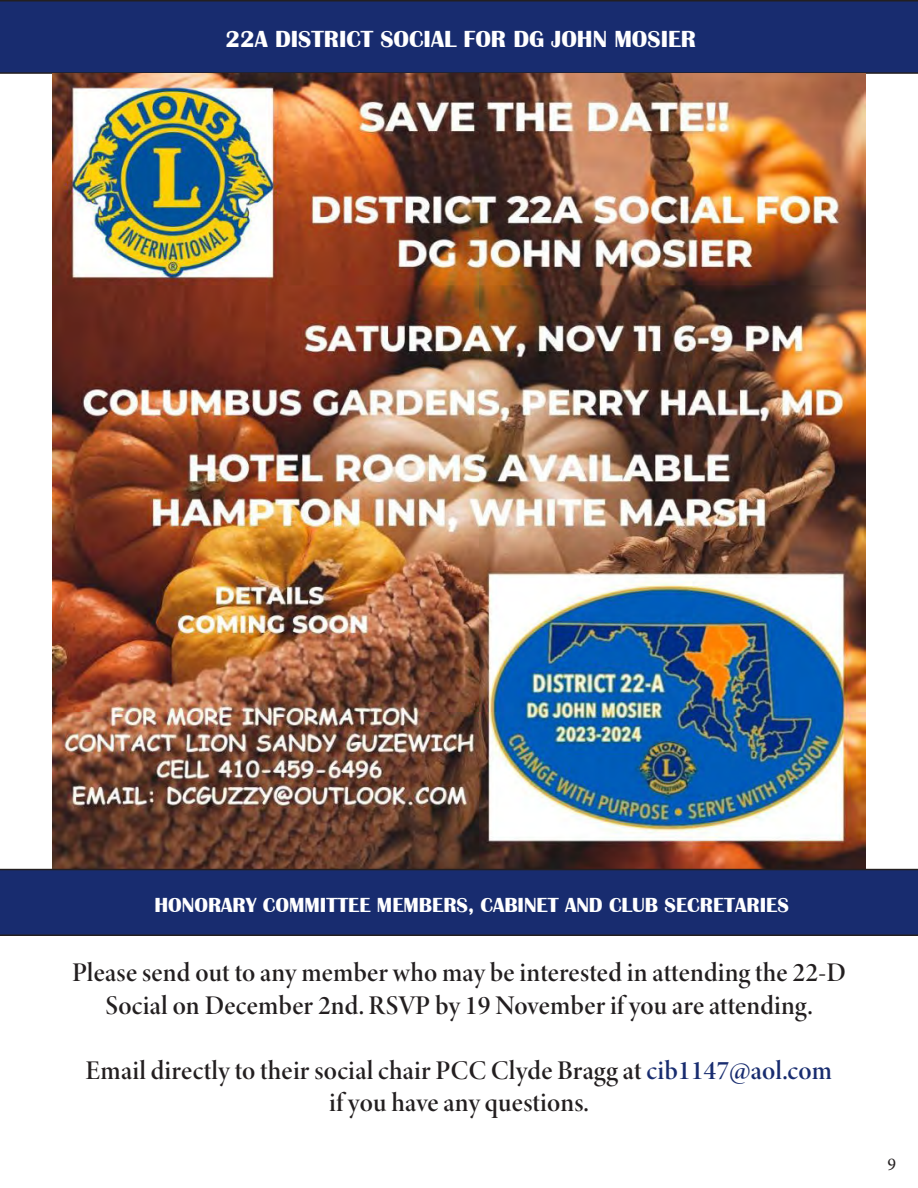
<style>
.page{position:relative;width:918px;height:1188px;background:#fff}
.page>*{position:absolute;margin:0;border:0;box-sizing:border-box;transform-origin:0 0}
.t1{font:27px/32.4px "Minion Variable Concept";letter-spacing:.005em;color:#231f20;text-align:center}
.t2{font:700 24px "Britannic";color:#fff}
.t3{font:700 21px "Britannic";color:#fff}
.t4{font:18px "Minion Pro";color:#231f20}
.s1{color:#182c6f}
</style>
<div class="page">
<div style="left:0;top:0;width:918px;height:74px;background:#182c6f"></div>
<img style="left:52px;top:74px;width:814px;height:795px">
<div style="left:0;top:869px;width:918px;height:67px;background:#182c6f"></div>
<p class="t2" style="left:226px;top:25px;width:472px">22A DISTRICT SOCIAL FOR DG JOHN MOSIER</p>
<p class="t3" style="left:154px;top:894px;width:636px">HONORARY COMMITTEE MEMBERS, CABINET AND CLUB SECRETARIES</p>
<p class="t1" style="left:72px;top:956px;width:775px">Please send out to any member who may be interested in attending the 22-D<br>Social on December 2nd. RSVP by 19 November if you are attending.</p>
<p class="t1" style="left:86px;top:1054px;width:748px">Email directly to their social chair PCC Clyde Bragg at <span class="s1">cib1147@aol.com</span></p>
<p class="t1" style="left:329px;top:1086px;width:261px">if you have any questions.</p>
<p class="t4" style="left:887px;top:1152px;width:10px">9</p>
</div>
